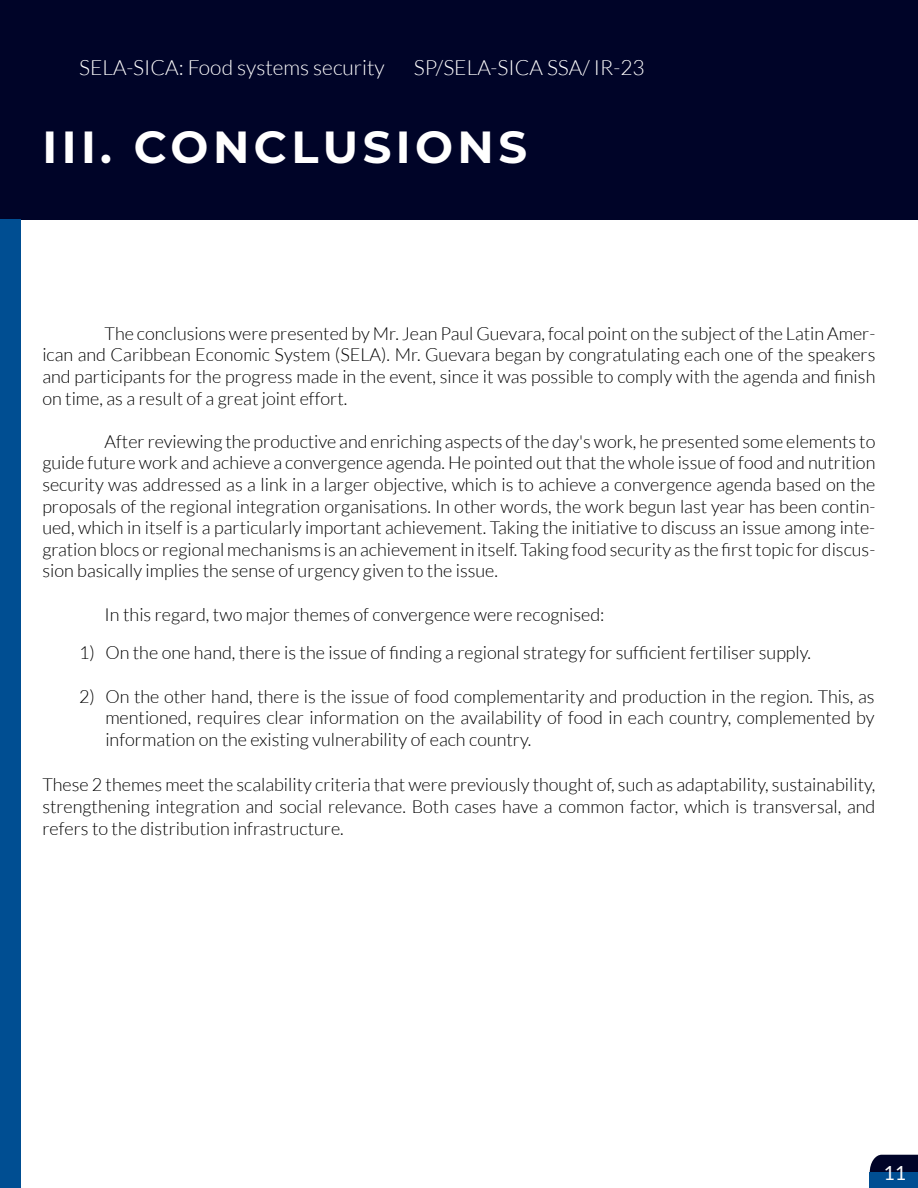
<style>
.page{position:relative;width:918px;height:1188px;background:#fff}
.page>*{position:absolute;margin:0;border:0;box-sizing:border-box;transform-origin:0 0}
.t1{font:100 45px "Montserrat";letter-spacing:.1em;color:#fff}
.t2{font:300 21px "Lato";color:#fff}
.t3{font:19.5px "Lato";color:#fff}
.t4{font:300 18px/21.6px "Lato";color:#000;text-align:justify}
</style>
<div class="page">
<div style="left:0;top:0;width:918px;height:220px;background:#000428"></div>
<div style="left:0;top:220px;width:21px;height:968px;background:#004e92"></div>
<svg style="left:870px;top:1155px;width:48px;height:17px"></svg>
<div style="left:870px;top:1172px;width:48px;height:16px;background:#004e92"></div>
<p class="t2" style="left:79px;top:56px;width:307px">SELA-SICA: Food systems security</p>
<p class="t2" style="left:414px;top:56px;width:232px">SP/SELA-SICA SSA/ IR-23</p>
<h1 class="t1" style="left:43px;top:117px;width:486px">III. CONCLUSIONS</h1>
<p class="t4" style="left:42px;top:323px;width:835px;text-indent:62px">The conclusions were presented by Mr. Jean Paul Guevara, focal point on the subject of the Latin Amer&shy;ican and Caribbean Economic System (SELA). Mr. Guevara began by congratulating each one of the speakers and participants for the progress made in the event, since it was possible to comply with the agenda and finish on time, as a result of a great joint effort.</p>
<p class="t4" style="left:42px;top:431px;width:835px;text-indent:62px">After reviewing the productive and enriching aspects of the day's work, he presented some elements to guide future work and achieve a convergence agenda. He pointed out that the whole issue of food and nutrition security was addressed as a link in a larger objective, which is to achieve a convergence agenda based on the proposals of the regional integration organisations. In other words, the work begun last year has been contin&shy;ued, which in itself is a particularly important achievement. Taking the initiative to discuss an issue among inte&shy;gration blocs or regional mechanisms is an achievement in itself. Taking food security as the first topic for discus&shy;sion basically implies the sense of urgency given to the issue.</p>
<p class="t4" style="left:105px;top:603px;width:501px">In this regard, two major themes of convergence were recognised:</p>
<p class="t4" style="left:79px;top:642px;width:733px">1) On the one hand, there is the issue of finding a regional strategy for sufficient fertiliser supply.</p>
<p class="t4" style="left:105px;top:686px;width:771px;text-indent:-26px">2) On the other hand, there is the issue of food complementarity and production in the region. This, as mentioned, requires clear information on the availability of food in each country, complemented by information on the existing vulnerability of each country.</p>
<p class="t4" style="left:42px;top:774px;width:835px">These 2 themes meet the scalability criteria that were previously thought of, such as adaptability, sustainability, strengthening integration and social relevance. Both cases have a common factor, which is transversal, and refers to the distribution infrastructure.</p>
<p class="t3" style="left:883px;top:1162px;width:24px">11</p>
</div>
